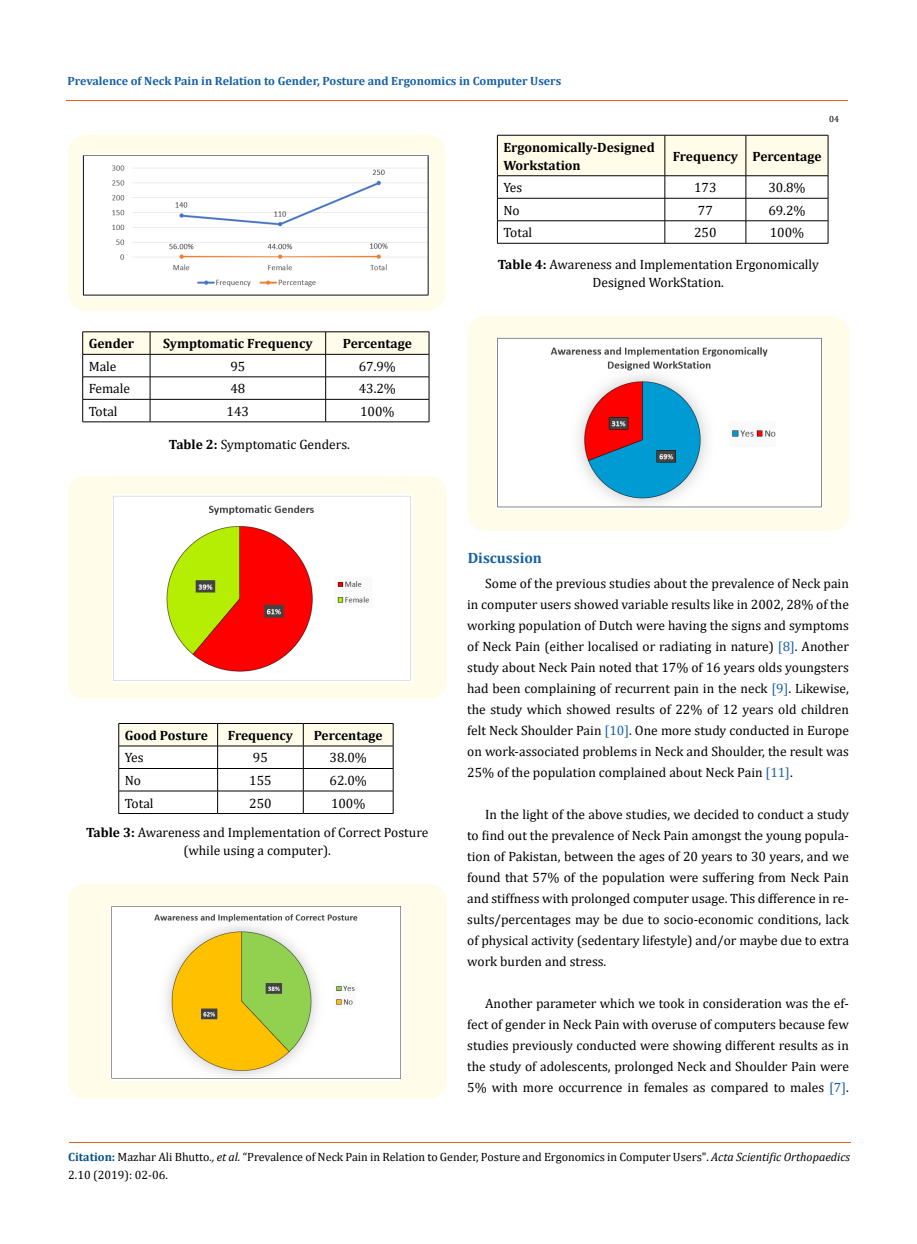
<style>
.page{position:relative;width:917px;height:1244px;background:#fff}
.page>*{position:absolute;margin:0;border:0;box-sizing:border-box;transform-origin:0 0}
.t1{font:700 15px "Cambria";color:#1560a6}
.t2{font:13.5px/21px "Cambria";color:#000;text-align:justify}
.t3{font:700 13.5px/18px "Cambria";color:#000}
.t4{font:12px/18px "Cambria";color:#000}
.t5{font:700 12px "Cambria";color:#1560a6}
.t6{font:9px "Cambria";color:#000}
.s1{font-weight:700}
.s2{color:#1560a6}
.s3{font-weight:700;color:#035089}
.s4{font-style:italic}
</style>
<div class="page">
<hr style="left:66px;top:100px;width:781px;height:1px;background:#e05d1a">
<div style="left:68px;top:135px;width:378px;height:175px;background:#fffde9;border-radius:18px"></div>
<img style="left:81px;top:153px;width:349px;height:143px">
<hr style="left:82px;top:331px;width:68px;height:1px;background:#000">
<hr style="left:150px;top:331px;width:176px;height:1px;background:#000">
<hr style="left:326px;top:331px;width:103px;height:1px;background:#000">
<svg style="left:82px;top:332px;width:348px;height:90px"></svg>
<hr style="left:82px;top:421px;width:68px;height:1px;background:#000">
<hr style="left:150px;top:421px;width:176px;height:1px;background:#000">
<hr style="left:326px;top:421px;width:103px;height:1px;background:#000">
<div style="left:67px;top:476px;width:380px;height:223px;background:#fffde9;border-radius:18px"></div>
<img style="left:113px;top:494px;width:299px;height:188px">
<svg style="left:118px;top:723px;width:276px;height:90px"></svg>
<hr style="left:118px;top:813px;width:100px;height:1px;background:#000">
<hr style="left:218px;top:813px;width:85px;height:1px;background:#000">
<hr style="left:303px;top:813px;width:90px;height:1px;background:#000">
<div style="left:68px;top:884px;width:379px;height:214px;background:#fffde9;border-radius:18px"></div>
<img style="left:111px;top:905px;width:291px;height:175px">
<svg style="left:497px;top:135px;width:331px;height:108px"></svg>
<hr style="left:497px;top:243px;width:167px;height:1px;background:#000">
<hr style="left:664px;top:243px;width:82px;height:1px;background:#000">
<hr style="left:746px;top:243px;width:82px;height:1px;background:#000">
<div style="left:467px;top:316px;width:382px;height:215px;background:#fffde9;border-radius:18px"></div>
<img style="left:496px;top:338px;width:326px;height:171px">
<hr style="left:69px;top:1141px;width:781px;height:1px;background:#e05d1a">
<p class="t5" style="left:67px;top:72px;width:495px">Prevalence of Neck Pain in Relation to Gender, Posture and Ergonomics in Computer Users</p>
<p class="t3" style="left:503px;top:138px;width:153px">Ergonomically-Designed<br>Workstation</p>
<p class="t3" style="left:672px;top:147px;width:150px">Frequency Percentage</p>
<p class="t2" style="left:503px;top:177px;width:20px">Yes</p>
<p class="t2" style="left:694px;top:177px;width:24px">173</p>
<p class="t2" style="left:768px;top:177px;width:39px">30.8%</p>
<p class="t2" style="left:503px;top:200px;width:18px">No</p>
<p class="t2" style="left:698px;top:200px;width:16px">77</p>
<p class="t2" style="left:768px;top:200px;width:39px">69.2%</p>
<p class="t2" style="left:503px;top:222px;width:30px">Total</p>
<p class="t2" style="left:694px;top:222px;width:24px">250</p>
<p class="t2" style="left:769px;top:222px;width:36px">100%</p>
<p class="t2" style="left:497px;top:255px;width:322px;line-height:18px;text-align:center"><span class="s1">Table 4:</span> Awareness and Implementation Ergonomically<br>Designed WorkStation.</p>
<p class="t6" style="left:829px;top:113px;width:11px">04</p>
<p class="t3" style="left:89px;top:334px;width:47px">Gender</p>
<p class="t3" style="left:163px;top:334px;width:151px">Symptomatic Frequency</p>
<p class="t3" style="left:343px;top:334px;width:71px">Percentage</p>
<p class="t2" style="left:89px;top:356px;width:29px">Male</p>
<p class="t2" style="left:230px;top:356px;width:16px">95</p>
<p class="t2" style="left:359px;top:356px;width:39px">67.9%</p>
<p class="t2" style="left:89px;top:378px;width:43px">Female</p>
<p class="t2" style="left:230px;top:378px;width:16px">48</p>
<p class="t2" style="left:359px;top:378px;width:39px">43.2%</p>
<p class="t2" style="left:89px;top:401px;width:30px">Total</p>
<p class="t2" style="left:227px;top:401px;width:24px">143</p>
<p class="t2" style="left:360px;top:401px;width:36px">100%</p>
<p class="t2" style="left:169px;top:433px;width:183px"><span class="s1">Table 2:</span> Symptomatic Genders.</p>
<p class="t3" style="left:125px;top:726px;width:85px">Good Posture</p>
<p class="t3" style="left:228px;top:726px;width:67px">Frequency</p>
<p class="t3" style="left:314px;top:726px;width:71px">Percentage</p>
<p class="t2" style="left:125px;top:747px;width:20px">Yes</p>
<p class="t2" style="left:253px;top:747px;width:16px">95</p>
<p class="t2" style="left:329px;top:747px;width:39px">38.0%</p>
<p class="t2" style="left:125px;top:770px;width:18px">No</p>
<p class="t2" style="left:249px;top:770px;width:24px">155</p>
<p class="t2" style="left:329px;top:770px;width:39px">62.0%</p>
<p class="t2" style="left:125px;top:792px;width:30px">Total</p>
<p class="t2" style="left:249px;top:792px;width:24px">250</p>
<p class="t2" style="left:331px;top:792px;width:36px">100%</p>
<p class="t2" style="left:86px;top:823px;width:344px;line-height:18px;text-align:center"><span class="s1">Table 3:</span> Awareness and Implementation of Correct Posture (while using a computer).</p>
<p class="t1" style="left:467px;top:547px;width:76px">Discussion</p>
<p class="t2" style="left:467px;top:573px;width:383px;text-indent:18px">Some of the previous studies about the prevalence of Neck pain in computer users showed variable results like in 2002, 28% of the working population of Dutch were having the signs and symptoms of Neck Pain (either localised or radiating in nature) <span class="s2">[8]</span>. Another study about Neck Pain noted that 17% of 16 years olds youngsters had been complaining of recurrent pain in the neck <span class="s2">[9]</span>. Likewise, the study which showed results of 22% of 12 years old children felt Neck Shoulder Pain <span class="s2">[10]</span>. One more study conducted in Europe on work-associated problems in Neck and Shoulder, the result was 25% of the population complained about Neck Pain <span class="s2">[11]</span>.</p>
<p class="t2" style="left:467px;top:804px;width:383px;text-indent:18px">In the light of the above studies, we decided to conduct a study to find out the prevalence of Neck Pain amongst the young popula&shy;tion of Pakistan, between the ages of 20 years to 30 years, and we found that 57% of the population were suffering from Neck Pain and stiffness with prolonged computer usage. This difference in re&shy;sults/percentages may be due to socio-economic conditions, lack of physical activity (sedentary lifestyle) and/or maybe due to extra work burden and stress.</p>
<p class="t2" style="left:467px;top:993px;width:383px;text-indent:18px">Another parameter which we took in consideration was the ef&shy;fect of gender in Neck Pain with overuse of computers because few studies previously conducted were showing different results as in the study of adolescents, prolonged Neck and Shoulder Pain were 5% with more occurrence in females as compared to males <span class="s2">[7]</span>.</p>
<p class="t4" style="left:68px;top:1147px;width:783px"><span class="s3">Citation:</span> Mazhar Ali Bhutto<span class="s4">., et al.</span> “Prevalence of Neck Pain in Relation to Gender, Posture and Ergonomics in Computer Users". <span class="s4">Acta Scientific Orthopaedics<br></span>2.10 (2019): 02-06.</p>
</div>
